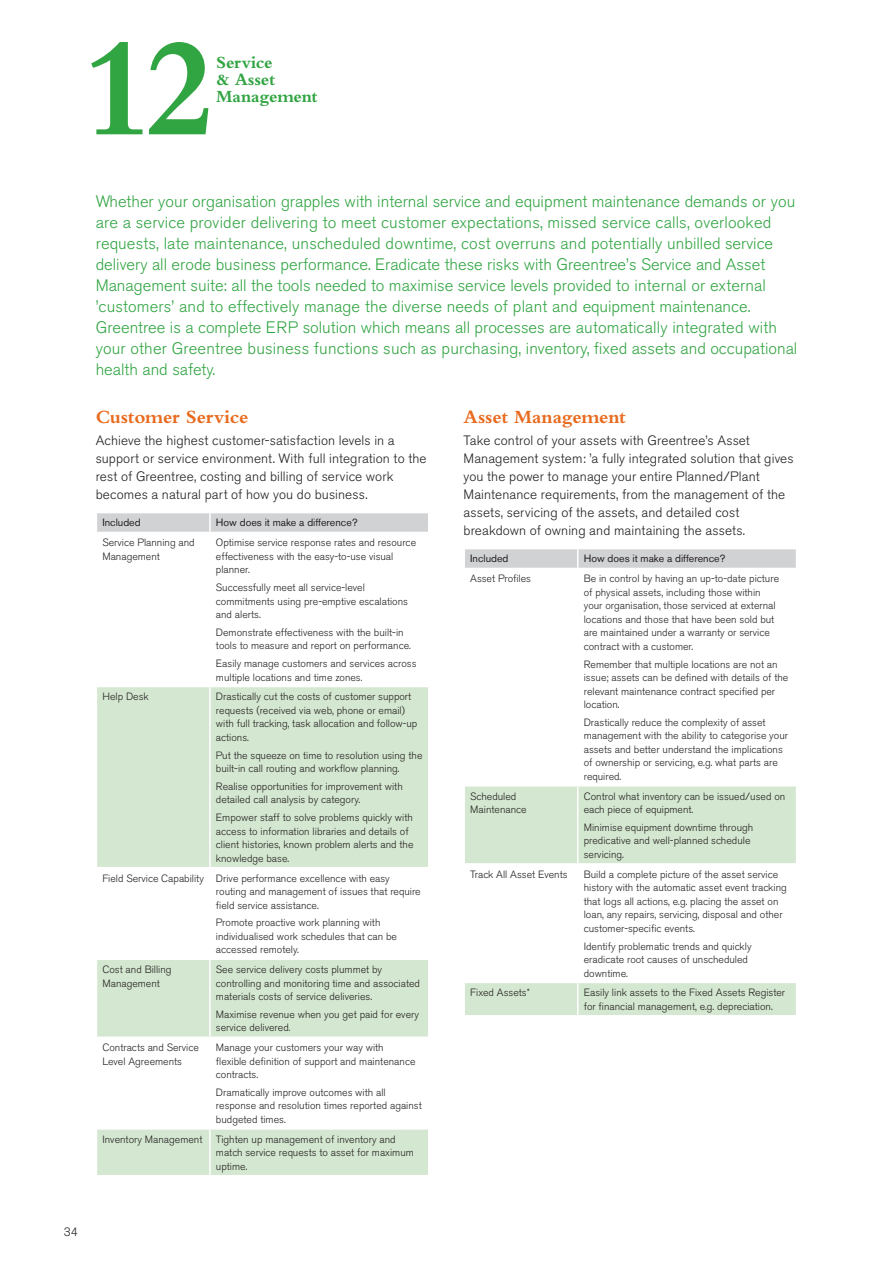
<style>
.page{position:relative;width:893px;height:1263px;background:#fff}
.page>*{position:absolute;margin:0;border:0;box-sizing:border-box;transform-origin:0 0}
.t1{font:700 144.9px "Bembo";color:#32a543}
.t2{font:700 19.5px "Bembo";letter-spacing:-.01em;color:#e86b1f}
.t3{font:700 17.85px/16.5px "Bembo";letter-spacing:-.015em;color:#32a543}
.t4{font:300 16.5px/21px "Akzidenz Grotesk BE";color:#32a543}
.t5{font:300 13.5px/18px "Akzidenz Grotesk BE";letter-spacing:.01em;color:#231f20}
.t6{font:300 12px "Akzidenz Grotesk BE";color:#231f20}
.t7{font:300 10.5px/13.5px "Akzidenz Grotesk BE";color:#231f20}
.t8{font:10.5px "Akzidenz Grotesk BE";color:#231f20}
</style>
<div class="page">
<svg style="left:465px;top:786px;width:331px;height:229px"></svg>
<svg style="left:465px;top:549px;width:331px;height:19px;background:#d2d3d5"></svg>
<hr style="left:577px;top:786px;width:1px;height:77px;background:#fff">
<hr style="left:463px;top:863px;width:115px;height:2px;background:#fff">
<hr style="left:578px;top:863px;width:219px;height:2px;background:#fff">
<hr style="left:463px;top:982px;width:115px;height:1px;background:#fff">
<hr style="left:578px;top:982px;width:219px;height:1px;background:#fff">
<hr style="left:577px;top:983px;width:1px;height:32px;background:#fff">
<svg style="left:97px;top:687px;width:331px;height:488px;fill:#d4e7d0"></svg>
<svg style="left:97px;top:513px;width:331px;height:19px;background:#d2d3d5"></svg>
<hr style="left:209px;top:687px;width:2px;height:180px;background:#fff">
<hr style="left:96px;top:867px;width:114px;height:1px;background:#fff">
<hr style="left:210px;top:867px;width:219px;height:1px;background:#fff">
<hr style="left:96px;top:958px;width:114px;height:2px;background:#fff">
<hr style="left:210px;top:958px;width:219px;height:2px;background:#fff">
<hr style="left:209px;top:960px;width:2px;height:76px;background:#fff">
<hr style="left:96px;top:1036px;width:114px;height:2px;background:#fff">
<hr style="left:210px;top:1036px;width:219px;height:2px;background:#fff">
<hr style="left:96px;top:1128px;width:114px;height:1px;background:#fff">
<hr style="left:210px;top:1128px;width:219px;height:1px;background:#fff">
<hr style="left:209px;top:1129px;width:2px;height:46px;background:#fff">
<h1 class="t1" style="left:81px;top:8px;width:137px">12</h1>
<h3 class="t3" style="left:216px;top:54px;width:60px">Service &amp; Asset</h3>
<h3 class="t3" style="left:216px;top:88px;width:103px">Management</h3>
<p class="t4" style="left:96px;top:191px;width:703px">Whether your organisation grapples with internal service and equipment maintenance demands or you are a service provider delivering to meet customer expectations, missed service calls, overlooked requests, late maintenance, unscheduled downtime, cost overruns and potentially unbilled service delivery all erode business performance. Eradicate these risks with Greentree’s Service and Asset Management suite: all the tools needed to maximise service levels provided to internal or external ’customers’ and to effectively manage the diverse needs of plant and equipment maintenance.<br>Greentree is a complete ERP solution which means all processes are automatically integrated with your other Greentree business functions such as purchasing, inventory, fixed assets and occupational health and safety.</p>
<h2 class="t2" style="left:96px;top:406px;width:154px">Customer Service</h2>
<p class="t5" style="left:96px;top:432px;width:332px">Achieve the highest customer-satisfaction levels in a support or service environment. With full integration to the rest of Greentree, costing and billing of service work becomes a natural part of how you do business.</p>
<p class="t8" style="left:102px;top:516px;width:40px">Included</p>
<p class="t8" style="left:216px;top:516px;width:143px">How does it make a difference?</p>
<p class="t7" style="left:102px;top:536px;width:94px">Service Planning and<br>Management</p>
<p class="t7" style="left:216px;top:536px;width:202px">Optimise service response rates and resource effectiveness with the easy-to-use visual planner.</p>
<p class="t7" style="left:216px;top:581px;width:194px">Successfully meet all service-level commitments using pre-emptive escalations and alerts.</p>
<p class="t7" style="left:216px;top:626px;width:196px">Demonstrate effectiveness with the built-in tools to measure and report on performance.</p>
<p class="t7" style="left:216px;top:657px;width:202px">Easily manage customers and services across multiple locations and time zones.</p>
<p class="t7" style="left:102px;top:690px;width:48px">Help Desk</p>
<p class="t7" style="left:216px;top:690px;width:203px">Drastically cut the costs of customer support requests (received via web, phone or email) with full tracking, task allocation and follow-up actions.</p>
<p class="t7" style="left:216px;top:748px;width:208px">Put the squeeze on time to resolution using the built-in call routing and workflow planning.</p>
<p class="t7" style="left:216px;top:780px;width:188px">Realise opportunities for improvement with detailed call analysis by category.</p>
<p class="t7" style="left:216px;top:811px;width:199px">Empower staff to solve problems quickly with access to information libraries and details of client histories, known problem alerts and the knowledge base.</p>
<p class="t7" style="left:216px;top:871px;width:206px;text-indent:-114px">Field Service Capability Drive performance excellence with easy routing and management of issues that require field service assistance.</p>
<p class="t7" style="left:216px;top:916px;width:183px">Promote proactive work planning with individualised work schedules that can be accessed remotely.</p>
<p class="t7" style="left:102px;top:963px;width:71px">Cost and Billing<br>Management</p>
<p class="t7" style="left:216px;top:963px;width:206px">See service delivery costs plummet by controlling and monitoring time and associated materials costs of service deliveries.</p>
<p class="t7" style="left:216px;top:1008px;width:205px">Maximise revenue when you get paid for every service delivered.</p>
<p class="t7" style="left:102px;top:1041px;width:98px">Contracts and Service<br>Level Agreements</p>
<p class="t7" style="left:216px;top:1041px;width:201px">Manage your customers your way with flexible definition of support and maintenance contracts.</p>
<p class="t7" style="left:216px;top:1086px;width:207px">Dramatically improve outcomes with all response and resolution times reported against budgeted times.</p>
<p class="t7" style="left:102px;top:1132px;width:102px">Inventory Management</p>
<p class="t7" style="left:216px;top:1132px;width:200px">Tighten up management of inventory and match service requests to asset for maximum uptime.</p>
<h2 class="t2" style="left:463px;top:406px;width:164px">Asset Management</h2>
<p class="t5" style="left:463px;top:432px;width:332px">Take control of your assets with Greentree’s Asset Management system: ’a fully integrated solution that gives you the power to manage your entire Planned/Plant Maintenance requirements, from the management of the assets, servicing of the assets, and detailed cost breakdown of owning and maintaining the assets.</p>
<p class="t8" style="left:470px;top:552px;width:40px">Included</p>
<p class="t8" style="left:584px;top:552px;width:143px">How does it make a difference?</p>
<p class="t7" style="left:470px;top:572px;width:62px">Asset Profiles</p>
<p class="t7" style="left:584px;top:572px;width:197px">Be in control by having an up-to-date picture of physical assets, including those within your organisation, those serviced at external locations and those that have been sold but are maintained under a warranty or service contract with a customer.</p>
<p class="t7" style="left:584px;top:657px;width:206px">Remember that multiple locations are not an issue; assets can be defined with details of the relevant maintenance contract specified per location.</p>
<p class="t7" style="left:584px;top:716px;width:206px">Drastically reduce the complexity of asset management with the ability to categorise your assets and better understand the implications of ownership or servicing, e.g. what parts are required.</p>
<p class="t7" style="left:470px;top:789px;width:58px">Scheduled<br>Maintenance</p>
<p class="t7" style="left:584px;top:789px;width:203px">Control what inventory can be issued/used on each piece of equipment.</p>
<p class="t7" style="left:584px;top:821px;width:171px">Minimise equipment downtime through predicative and well-planned schedule servicing.</p>
<p class="t7" style="left:470px;top:867px;width:99px">Track All Asset Events</p>
<p class="t7" style="left:584px;top:867px;width:205px">Build a complete picture of the asset service history with the automatic asset event tracking that logs all actions, e.g. placing the asset on loan, any repairs, servicing, disposal and other customer-specific events.</p>
<p class="t7" style="left:584px;top:939px;width:169px">Identify problematic trends and quickly eradicate root causes of unscheduled downtime.</p>
<p class="t7" style="left:470px;top:986px;width:61px">Fixed Assets*</p>
<p class="t7" style="left:584px;top:986px;width:203px">Easily link assets to the Fixed Assets Register for financial management, e.g. depreciation.</p>
<p class="t6" style="left:64px;top:1225px;width:16px">34</p>
</div>
